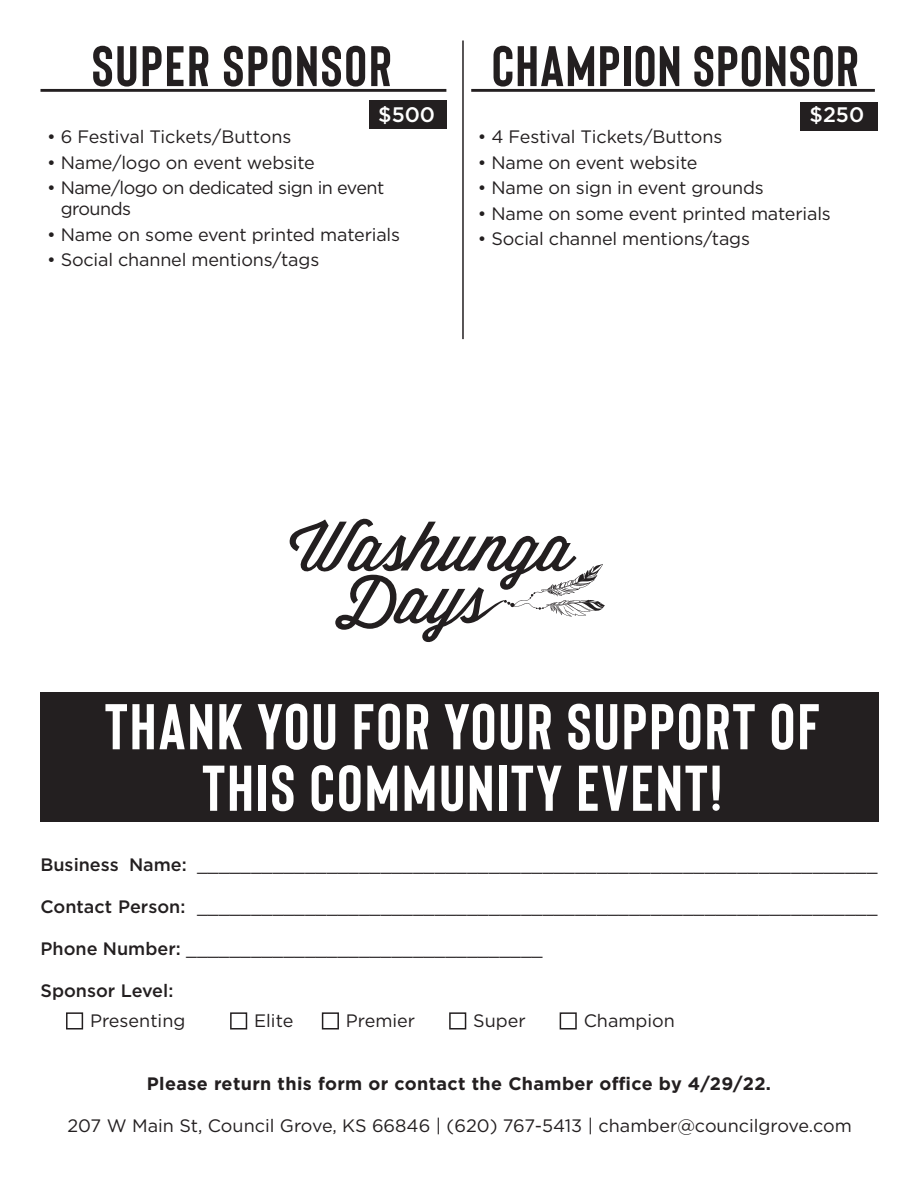
<style>
.page{position:relative;width:918px;height:1188px;background:#fff}
.page>*{position:absolute;margin:0;border:0;box-sizing:border-box;transform-origin:0 0}
.t1{font:700 64.5px/61.5px "Bison";letter-spacing:.035em;color:#fff;text-align:center}
.t2{font:700 57px "Bison";letter-spacing:.025em;color:#231f20}
.t3{font:500 21px "Gotham";color:#fff}
.t4{font:18px "Gotham";letter-spacing:-.01em;color:#231f20}
.t5{font:700 18px "Gotham";letter-spacing:.02em;color:#231f20}
.t6{font:18px/21px "Gotham";letter-spacing:-.03em;color:#231f20}
.t7{font:500 18px "Gotham";color:#231f20}
.s1{font-weight:500}
</style>
<div class="page">
<div style="left:800px;top:102px;width:78px;height:28px;background:#231f20"></div>
<div style="left:369px;top:101px;width:78px;height:28px;background:#231f20"></div>
<hr style="left:462px;top:40px;width:2px;height:299px;background:#231f20">
<hr style="left:40px;top:89px;width:406px;height:3px;background:#231f20">
<hr style="left:471px;top:89px;width:404px;height:3px;background:#231f20">
<div style="left:40px;top:692px;width:839px;height:129px;background:#231f20"></div>
<svg style="left:290px;top:518px;width:315px;height:124px"></svg>
<p class="t2" style="left:92px;top:35px;width:301px">SUPER SPONSOR</p>
<p class="t3" style="left:378px;top:101px;width:58px">$500</p>
<p class="t4" style="left:47px;top:125px;width:246px">• 6 Festival Tickets/Buttons</p>
<p class="t4" style="left:47px;top:151px;width:269px">• Name/logo on event website</p>
<p class="t6" style="left:61px;top:177px;width:325px;text-indent:-14px">• Name/logo on dedicated sign in event grounds</p>
<p class="t4" style="left:47px;top:223px;width:354px">• Name on some event printed materials</p>
<p class="t4" style="left:47px;top:248px;width:274px">• Social channel mentions/tags</p>
<p class="t2" style="left:492px;top:35px;width:368px">CHAMPION SPONSOR</p>
<p class="t3" style="left:810px;top:101px;width:56px">$250</p>
<p class="t4" style="left:478px;top:125px;width:246px">• 4 Festival Tickets/Buttons</p>
<p class="t4" style="left:478px;top:151px;width:221px">• Name on event website</p>
<p class="t4" style="left:478px;top:176px;width:287px">• Name on sign in event grounds</p>
<p class="t4" style="left:478px;top:202px;width:354px">• Name on some event printed materials</p>
<p class="t4" style="left:478px;top:227px;width:274px">• Social channel mentions/tags</p>
<p class="t1" style="left:105px;top:696px;width:716px">THANK YOU FOR YOUR SUPPORT OF<br>THIS COMMUNITY EVENT!</p>
<p class="t4" style="left:40px;top:853px;width:839px"><span class="s1">Business Name:</span> _______________________________________________________________</p>
<p class="t4" style="left:40px;top:895px;width:839px"><span class="s1">Contact Person:</span> _______________________________________________________________</p>
<p class="t4" style="left:40px;top:937px;width:504px"><span class="s1">Phone Number:</span> _________________________________</p>
<p class="t7" style="left:40px;top:979px;width:134px">Sponsor Level:</p>
<p class="t4" style="left:64px;top:1009px;width:122px">■ Presenting</p>
<p class="t4" style="left:229px;top:1009px;width:448px">■ Elite ■ Premier ■ Super ■ Champion</p>
<p class="t5" style="left:147px;top:1072px;width:626px">Please return this form or contact the Chamber office by 4/29/22.</p>
<p class="t4" style="left:68px;top:1114px;width:786px">207 W Main St, Council Grove, KS 66846 | (620) 767-5413 | chamber@councilgrove.com</p>
</div>
